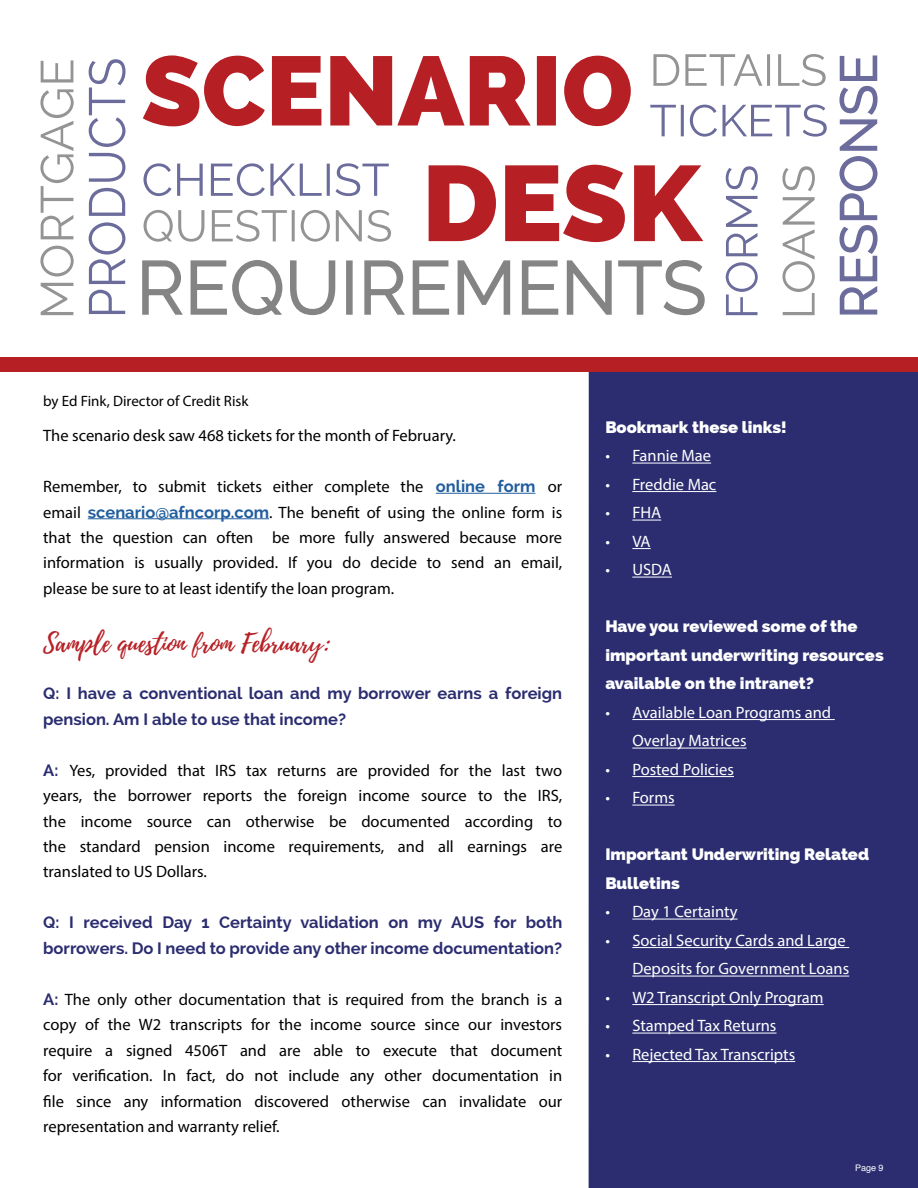
<style>
.page{position:relative;width:918px;height:1188px;background:#fff}
.page>*{position:absolute;margin:0;border:0;box-sizing:border-box;transform-origin:0 0}
.t1{font:25.5px "Playlist Script";color:#b62025}
.t2{font:16.5px/25.5px "Myriad Pro";color:#000;text-align:justify}
.t3{font:16.5px/28.5px "Myriad Pro";color:#fff}
.t4{font:700 16.5px/25.5px "Raleway";color:#2b2d70}
.t5{font:800 16.5px/28.5px "Raleway";color:#fff}
.t6{font:15px "Myriad Pro";color:#000}
.t7{font:9px "Helvetica";color:#fff}
.s1{font-family:"Raleway";font-weight:700;color:#215e9e}
.s2{font-family:"Raleway";font-weight:700;color:#2b2d70}
</style>
<div class="page">
<div style="left:589px;top:364px;width:329px;height:824px;background:#2b2d70"></div>
<div style="left:0;top:357px;width:918px;height:14px;background:#b62025"></div>
<hr style="left:436px;top:493px;width:99px;height:1px;background:#215e9e">
<hr style="left:88px;top:518px;width:181px;height:1px;background:#215e9e">
<hr style="left:632px;top:463px;width:79px;height:1px;background:#fff">
<hr style="left:632px;top:491px;width:84px;height:1px;background:#fff">
<svg style="left:632px;top:520px;width:29px;height:1px"></svg>
<svg style="left:632px;top:548px;width:19px;height:1px"></svg>
<hr style="left:632px;top:577px;width:40px;height:1px;background:#fff">
<hr style="left:632px;top:719px;width:203px;height:1px;background:#fff">
<hr style="left:632px;top:748px;width:115px;height:1px;background:#fff">
<hr style="left:632px;top:776px;width:102px;height:1px;background:#fff">
<hr style="left:632px;top:805px;width:43px;height:1px;background:#fff">
<hr style="left:632px;top:919px;width:106px;height:1px;background:#fff">
<hr style="left:632px;top:947px;width:217px;height:1px;background:#fff">
<hr style="left:632px;top:976px;width:217px;height:1px;background:#fff">
<hr style="left:632px;top:1004px;width:192px;height:1px;background:#fff">
<hr style="left:632px;top:1033px;width:145px;height:1px;background:#fff">
<hr style="left:632px;top:1061px;width:163px;height:1px;background:#fff">
<svg style="left:429px;top:165px;width:274px;height:77px"></svg>
<svg style="left:143px;top:55px;width:488px;height:71px"></svg>
<svg style="left:142px;top:260px;width:563px;height:56px"></svg>
<svg style="left:89px;top:59px;width:37px;height:255px"></svg>
<svg style="left:143px;top:163px;width:246px;height:33px"></svg>
<svg style="left:144px;top:210px;width:247px;height:32px"></svg>
<svg style="left:653px;top:54px;width:173px;height:32px"></svg>
<svg style="left:650px;top:105px;width:177px;height:32px"></svg>
<svg style="left:726px;top:166px;width:32px;height:149px"></svg>
<svg style="left:40px;top:60px;width:34px;height:255px"></svg>
<svg style="left:839px;top:55px;width:39px;height:260px"></svg>
<svg style="left:782px;top:166px;width:33px;height:149px"></svg>
<p class="t6" style="left:43px;top:391px;width:207px">by Ed Fink, Director of Credit Risk</p>
<p class="t2" style="left:43px;top:422px;width:414px">The scenario desk saw 468 tickets for the month of February.</p>
<p class="t2" style="left:43px;top:473px;width:521px">Remember, to submit tickets either complete the <span class="s1">online form</span> or email <span class="s1">scenario@afncorp.com</span>. The benefit of using the online form is that the question can often be more fully answered because more information is usually provided. If you do decide to send an email, please be sure to at least identify the loan program.</p>
<h1 class="t1" style="left:43px;top:625px;width:289px">Sample question from February:</h1>
<p class="t4" style="left:43px;top:681px;width:520px">Q: I have a conventional loan and my borrower earns a foreign pension. Am I able to use that income?</p>
<p class="t2" style="left:43px;top:757px;width:521px"><span class="s2">A:</span> Yes, provided that IRS tax returns are provided for the last two years, the borrower reports the foreign income source to the IRS, the income source can otherwise be documented according to the standard pension income requirements, and all earnings are translated to US Dollars.</p>
<p class="t4" style="left:43px;top:910px;width:521px">Q: I received Day 1 Certainty validation on my AUS for both borrowers. Do I need to provide any other income documentation?</p>
<p class="t2" style="left:43px;top:986px;width:521px"><span class="s2">A:</span> The only other documentation that is required from the branch is a copy of the W2 transcripts for the income source since our investors require a signed 4506T and are able to execute that document for verification. In fact, do not include any other documentation in file since any information discovered otherwise can invalidate our representation and warranty relief.</p>
<p class="t5" style="left:605px;top:413px;width:183px">Bookmark these links!</p>
<p class="t3" style="left:605px;top:441px;width:107px">• Fannie Mae</p>
<p class="t3" style="left:605px;top:470px;width:113px">• Freddie Mac</p>
<p class="t3" style="left:605px;top:498px;width:57px">• FHA</p>
<p class="t3" style="left:605px;top:527px;width:47px">• VA</p>
<p class="t3" style="left:605px;top:555px;width:68px">• USDA</p>
<p class="t5" style="left:605px;top:612px;width:280px">Have you reviewed some of the important underwriting resources available on the intranet?</p>
<p class="t3" style="left:632px;top:698px;width:200px;text-indent:-27px">• Available Loan Programs and<br>Overlay Matrices</p>
<p class="t3" style="left:605px;top:755px;width:130px">• Posted Policies</p>
<p class="t3" style="left:605px;top:783px;width:71px">• Forms</p>
<p class="t5" style="left:605px;top:840px;width:265px">Important Underwriting Related<br>Bulletins</p>
<p class="t3" style="left:605px;top:897px;width:134px">• Day 1 Certainty</p>
<p class="t3" style="left:605px;top:926px;width:245px;text-align:right">• Social Security Cards and Large<br>Deposits for Government Loans</p>
<p class="t3" style="left:605px;top:983px;width:220px">• W2 Transcript Only Program</p>
<p class="t3" style="left:605px;top:1011px;width:173px">• Stamped Tax Returns</p>
<p class="t3" style="left:605px;top:1040px;width:191px">• Rejected Tax Transcripts</p>
<p class="t7" style="left:855px;top:1161px;width:30px">Page 9</p>
</div>
